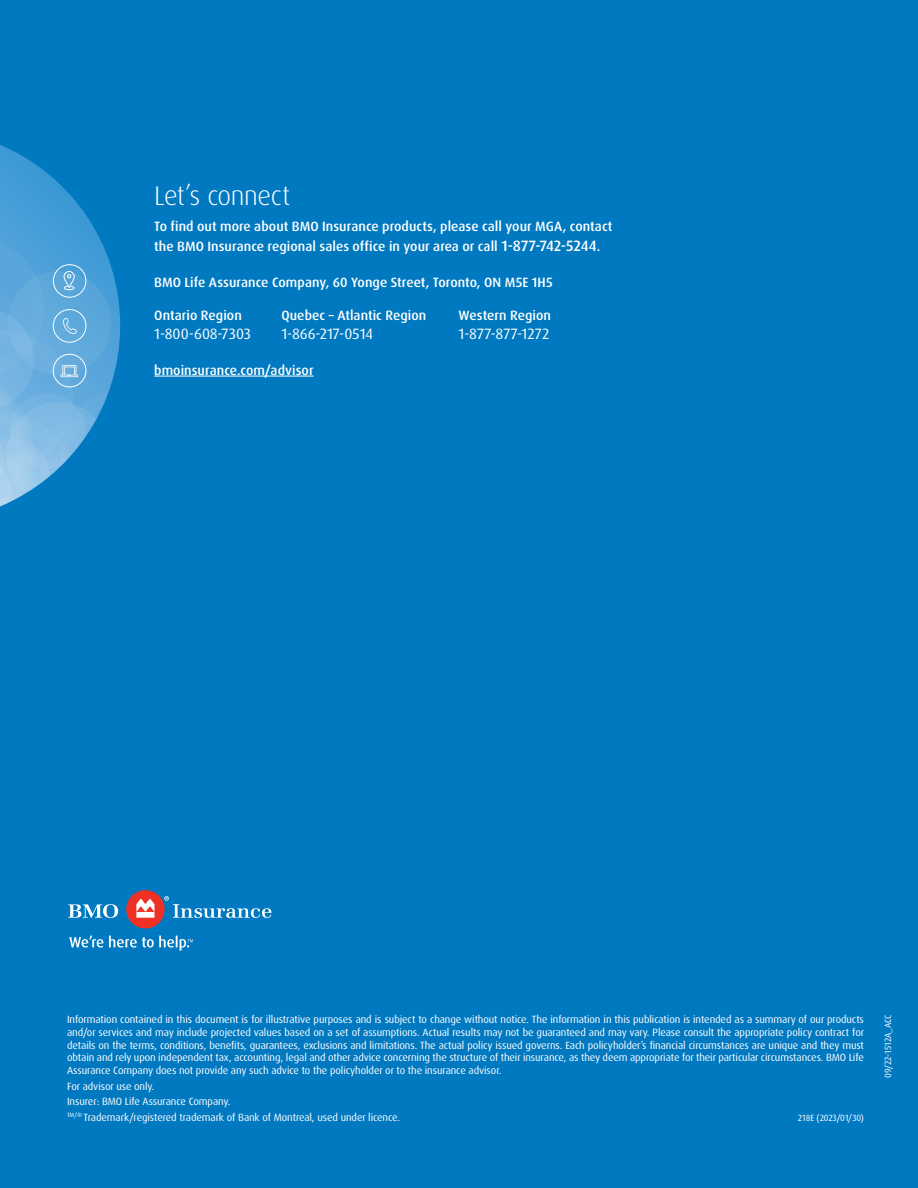
<style>
.page{position:relative;width:918px;height:1188px;background:#0079c1}
.page>*{position:absolute;margin:0;border:0;box-sizing:border-box;transform-origin:0 0}
.t1{font:300 27px "Dax Pro";letter-spacing:-.015em;color:#fff}
.t2{font:15px "Dax Pro";color:#fff}
.t3{font:500 13.5px/19.5px "Dax Pro";letter-spacing:.005em;color:#fff}
.t4{font:10.5px/12.8px "Dax Pro";letter-spacing:-.01em;color:#fff;text-align:justify}
.t5{font:9px "Dax Pro";letter-spacing:-.01em;color:#fff}
.s1{font-size:15px}
</style>
<div class="page">
<svg style="left:0;top:145px;width:120px;height:361px"></svg>
<hr style="left:154px;top:376px;width:160px;height:1px;background:#fff">
<svg style="left:68px;top:904px;width:50px;height:14px"></svg>
<div style="left:126px;top:890px;width:39px;height:39px;background:#ee3124;border-radius:50%"></div>
<svg style="left:136px;top:899px;width:18px;height:19px"></svg>
<svg style="left:164px;top:896px;width:107px;height:22px"></svg>
<svg style="left:69px;top:935px;width:34px;height:13px"></svg>
<svg style="left:109px;top:936px;width:84px;height:15px"></svg>
<h1 class="t1" style="left:154px;top:178px;width:137px">Let’s connect</h1>
<p class="t3" style="left:154px;top:217px;width:460px">To find out more about BMO Insurance products, please call your MGA, contact the BMO Insurance regional sales office in your area or call <span class="s1">1-877-742-5244</span>.</p>
<p class="t3" style="left:154px;top:272px;width:400px">BMO Life Assurance Company, 60 Yonge Street, Toronto, ON M5E 1H5</p>
<p class="t3" style="left:154px;top:305px;width:89px">Ontario Region</p>
<h2 class="t2" style="left:154px;top:324px;width:98px">1-800-608-7303</h2>
<p class="t3" style="left:281px;top:305px;width:146px">Quebec – Atlantic Region</p>
<h2 class="t2" style="left:281px;top:324px;width:93px">1-866-217-0514</h2>
<p class="t3" style="left:459px;top:305px;width:94px">Western Region</p>
<h2 class="t2" style="left:459px;top:324px;width:92px">1-877-877-1272</h2>
<p class="t3" style="left:154px;top:360px;width:161px">bmoinsurance.com/advisor</p>
<p class="t4" style="left:67px;top:1013px;width:799px">Information contained in this document is for illustrative purposes and is subject to change without notice. The information in this publication is intended as a summary of our products and/or services and may include projected values based on a set of assumptions. Actual results may not be guaranteed and may vary. Please consult the appropriate policy contract for details on the terms, conditions, benefits, guarantees, exclusions and limitations. The actual policy issued governs. Each policyholder’s financial circumstances are unique and they must obtain and rely upon independent tax, accounting, legal and other advice concerning the structure of their insurance, as they deem appropriate for their particular circumstances. BMO Life Assurance Company does not provide any such advice to the policyholder or to the insurance advisor.</p>
<p class="t4" style="left:67px;top:1078px;width:334px;line-height:15.5px;text-align:left">For advisor use only.<br>Insurer: BMO Life Assurance Company.<br><sup>TM/®</sup> Trademark/registered trademark of Bank of Montreal, used under licence.</p>
<p class="t5" style="left:798px;top:1112px;width:68px">218E (2023/01/30)</p>
<p class="t5" style="left:882px;top:1078px;width:65px;rotate:-90deg">09/22-1512A_ACC</p>
</div>
